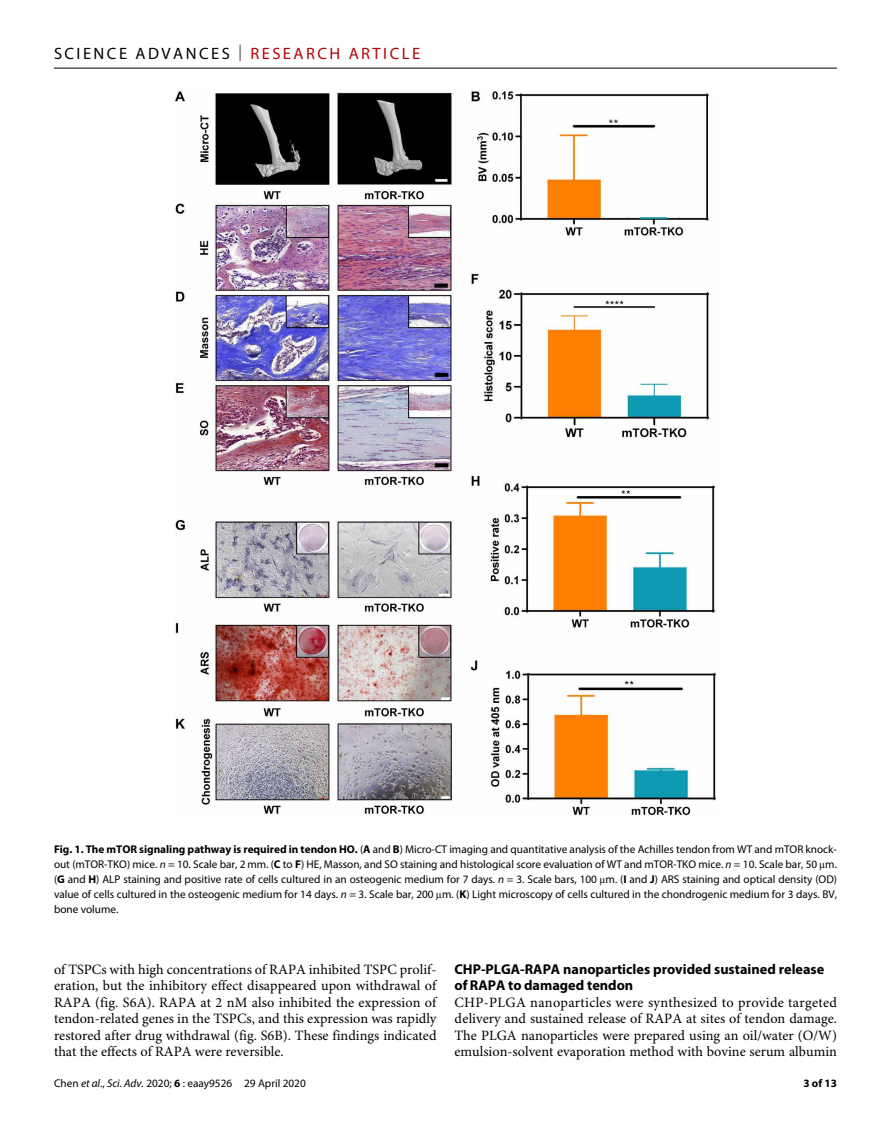
<style>
.page{position:relative;width:891px;height:1134px;background:#fff}
.page>*{position:absolute;margin:0;border:0;box-sizing:border-box;transform-origin:0 0}
.t1{font:16.5px "Myriad Pro";letter-spacing:.15em;color:#000}
.t2{font:14.25px/16.5px "Minion Pro";color:#000;text-align:justify}
.t3{font:700 14.25px/16.5px "Myriad Pro";color:#000}
.t4{font:11.25px/15px "Myriad Pro";color:#000;text-align:justify}
.t5{font:700 11.25px "Myriad Pro";color:#000}
.s1{font-weight:300}
.s2{color:#b10508}
.s3{font-weight:700}
.s4{font-style:italic}
</style>
<div class="page">
<hr style="left:54px;top:68px;width:783px;height:1px;background:#000">
<img style="left:175px;top:91px;width:541px;height:725px">
<h1 class="t1" style="left:54px;top:40px;width:368px">SCIENCE ADVANCES <span class="s1">|</span> <span class="s2">RESEARCH ARTICLE</span></h1>
<p class="t4" style="left:54px;top:842px;width:785px"><span class="s3">Fig. 1. The mTOR signaling pathway is required in tendon HO.</span> (<span class="s3">A</span> and <span class="s3">B</span>) Micro-CT imaging and quantitative analysis of the Achilles tendon from WT and mTOR knock&shy;out (mTOR-TKO) mice. <span class="s4">n</span> = 10. Scale bar, 2 mm. (<span class="s3">C</span> to <span class="s3">F</span>) HE, Masson, and SO staining and histological score evaluation of WT and mTOR-TKO mice. <span class="s4">n</span> = 10. Scale bar, 50 m. (<span class="s3">G</span> and <span class="s3">H</span>) ALP staining and positive rate of cells cultured in an osteogenic medium for 7 days. <span class="s4">n</span> = 3. Scale bars, 100 m. (<span class="s3">I</span> and <span class="s3">J</span>) ARS staining and optical density (OD) value of cells cultured in the osteogenic medium for 14 days. <span class="s4">n</span> = 3. Scale bar, 200 m. (<span class="s3">K</span>) Light microscopy of cells cultured in the chondrogenic medium for 3 days. BV, bone volume.</p>
<p class="t2" style="left:54px;top:962px;width:384px">of TSPCs with high concentrations of RAPA inhibited TSPC prolif&shy;eration, but the inhibitory effect disappeared upon withdrawal of RAPA (fig. S6A). RAPA at 2 nM also inhibited the expression of tendon-related genes in the TSPCs, and this expression was rapidly restored after drug withdrawal (fig. S6B). These findings indicated that the effects of RAPA were reversible.</p>
<p class="t3" style="left:454px;top:960px;width:371px">CHP-PLGA-RAPA nanoparticles provided sustained release of RAPA to damaged tendon</p>
<p class="t2" style="left:454px;top:995px;width:384px">CHP-PLGA nanoparticles were synthesized to provide targeted delivery and sustained release of RAPA at sites of tendon damage.<br>The PLGA nanoparticles were prepared using an oil/water (O/W) emulsion-solvent evaporation method with bovine serum albumin</p>
<p class="t4" style="left:54px;top:1076px;width:253px">Chen <span class="s4">et al</span>., <span class="s4">Sci. Adv.</span> 2020; <span class="s3">6</span> : eaay9526 29 April 2020</p>
<p class="t5" style="left:803px;top:1074px;width:35px">3 of 13</p>
</div>
